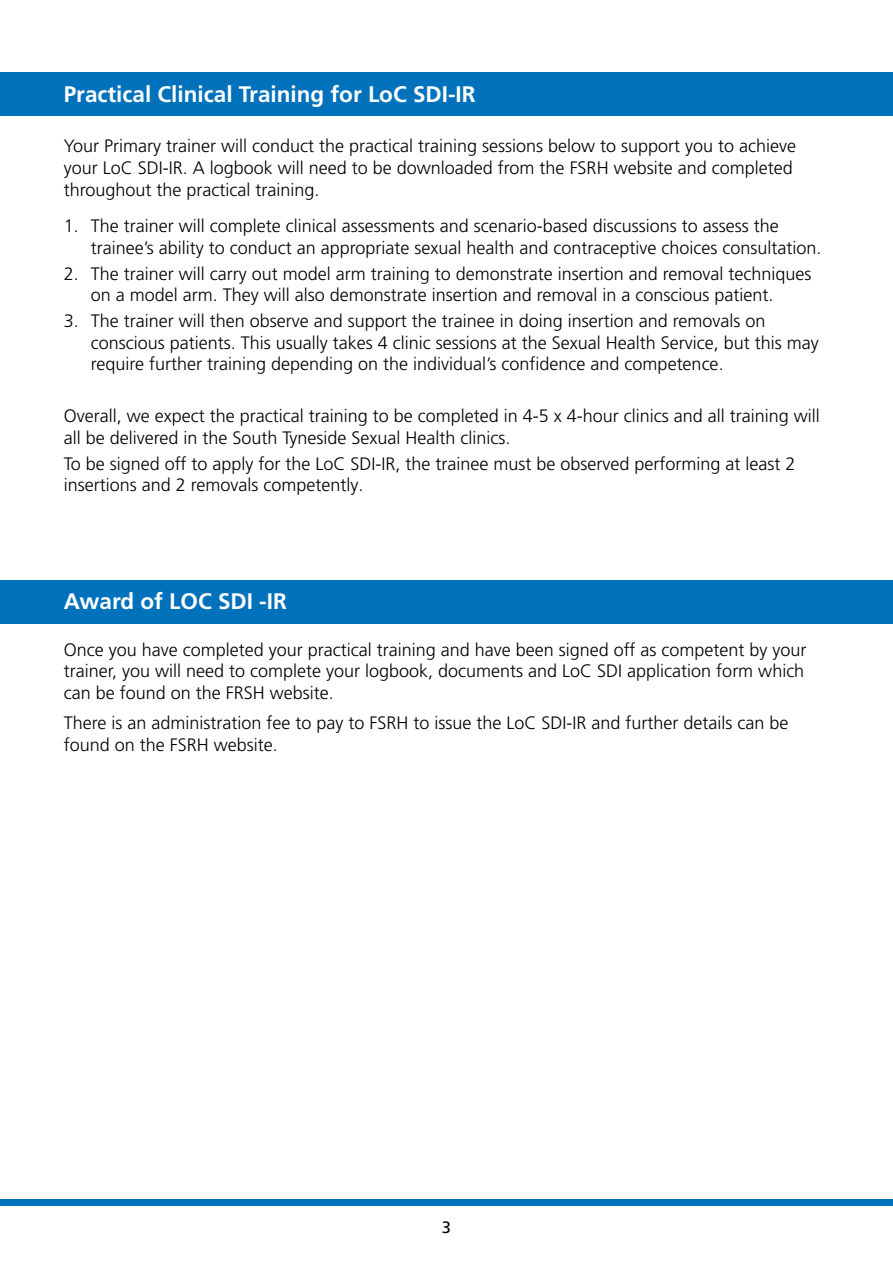
<style>
.page{position:relative;width:893px;height:1263px;background:#fff}
.page>*{position:absolute;margin:0;border:0;box-sizing:border-box;transform-origin:0 0}
.t1{font:700 22.5px "Frutiger LT Pro";color:#fff}
.t2{font:300 18px/21.6px "Frutiger LT Pro";color:#000}
.t3{font:16.5px "Frutiger LT Pro";color:#000}
</style>
<div class="page">
<div style="left:0;top:1199px;width:893px;height:7px;background:#0072bc"></div>
<div style="left:0;top:580px;width:893px;height:43px;background:#0072bc"></div>
<div style="left:0;top:72px;width:893px;height:43px;background:#0072bc"></div>
<p class="t1" style="left:64px;top:80px;width:413px">Practical Clinical Training for LoC SDI-IR</p>
<p class="t2" style="left:64px;top:135px;width:734px">Your Primary trainer will conduct the practical training sessions below to support you to achieve your LoC SDI-IR. A logbook will need to be downloaded from the FSRH website and completed throughout the practical training.</p>
<p class="t2" style="left:91px;top:215px;width:732px;text-indent:-27px">1. The trainer will complete clinical assessments and scenario-based discussions to assess the trainee’s ability to conduct an appropriate sexual health and contraceptive choices consultation.</p>
<p class="t2" style="left:91px;top:263px;width:722px;text-indent:-27px">2. The trainer will carry out model arm training to demonstrate insertion and removal techniques on a model arm. They will also demonstrate insertion and removal in a conscious patient.</p>
<p class="t2" style="left:91px;top:310px;width:730px;text-indent:-27px">3. The trainer will then observe and support the trainee in doing insertion and removals on conscious patients. This usually takes 4 clinic sessions at the Sexual Health Service, but this may require further training depending on the individual’s confidence and competence.</p>
<p class="t2" style="left:64px;top:405px;width:758px">Overall, we expect the practical training to be completed in 4-5 x 4-hour clinics and all training will all be delivered in the South Tyneside Sexual Health clinics.</p>
<p class="t2" style="left:64px;top:453px;width:733px">To be signed off to apply for the LoC SDI-IR, the trainee must be observed performing at least 2 insertions and 2 removals competently.</p>
<p class="t1" style="left:64px;top:588px;width:224px">Award of LOC SDI -IR</p>
<p class="t2" style="left:64px;top:639px;width:744px">Once you have completed your practical training and have been signed off as competent by your trainer, you will need to complete your logbook, documents and LoC SDI application form which can be found on the FRSH website.</p>
<p class="t2" style="left:64px;top:712px;width:726px">There is an administration fee to pay to FSRH to issue the LoC SDI-IR and further details can be found on the FSRH website.</p>
<p class="t3" style="left:442px;top:1217px;width:11px">3</p>
</div>
